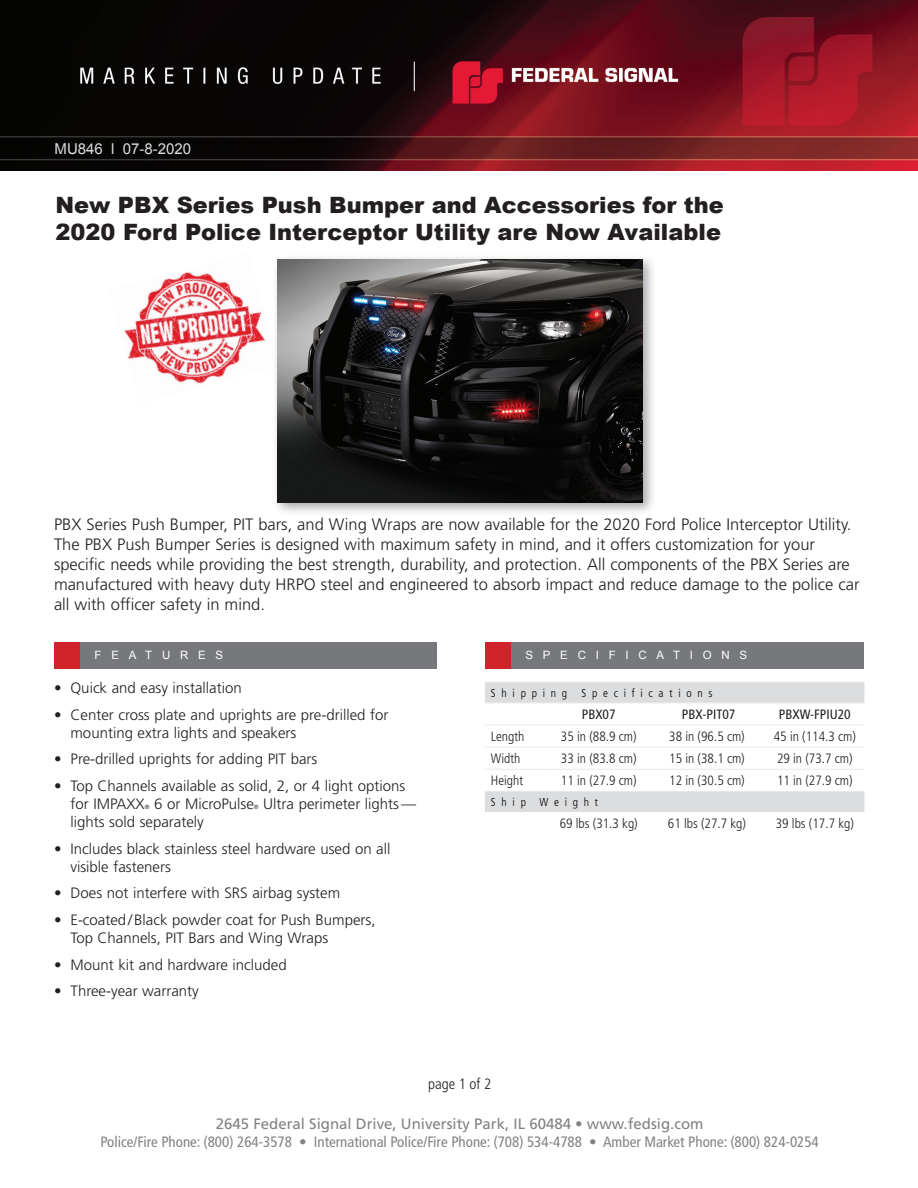
<style>
.page{position:relative;width:918px;height:1188px;background:#fff}
.page>*{position:absolute;margin:0;border:0;box-sizing:border-box;transform-origin:0 0}
.t1{font:900 22.5px/27px "Arial";color:#231f20}
.t2{font:300 16.5px/19.8px "Frutiger LT Std";color:#231f20}
.t3{font:300 15px/18px "Frutiger LT Std";color:#231f20}
.t4{font:condensed 15px "Frutiger LT Std";color:#808384}
.t5{font:15px "Frutiger LT Std";color:#808384}
.t6{font:15px "Arial";color:#dcdddf}
.t7{font:300 condensed 15px "Frutiger LT Std";color:#231f20}
.t8{font:300 condensed 13.5px "Frutiger LT Std";color:#231f20}
.t9{font:condensed 13.5px "Frutiger LT Std";color:#231f20}
.t10{font:300 condensed 11.55px "Frutiger LT Std";letter-spacing:.5em;color:#000}
.t11{font:11.55px "Arial";letter-spacing:.85em;color:#fff}
.t12{font:300 6px "Frutiger LT Std";color:#231f20}
</style>
<div class="page">
<img style="left:0;top:0;width:918px;height:171px">
<img style="left:124px;top:272px;width:142px;height:112px">
<div style="left:54px;top:642px;width:27px;height:27px;background:#d1232a"></div>
<div style="left:485px;top:642px;width:27px;height:27px;background:#d1232a"></div>
<div style="left:81px;top:642px;width:356px;height:27px;background:#76787b"></div>
<div style="left:512px;top:642px;width:352px;height:27px;background:#76787b"></div>
<div style="left:272px;top:254px;width:385px;height:263px;background:#231f20;opacity:.4"></div>
<img style="left:277px;top:259px;width:365px;height:243px">
<svg style="left:485px;top:683px;width:379px;height:129px"></svg>
<hr style="left:485px;top:682px;width:64px;height:1px;background:#e6e7e9">
<hr style="left:549px;top:682px;width:100px;height:1px;background:#e6e7e9">
<hr style="left:649px;top:682px;width:116px;height:1px;background:#e6e7e9">
<hr style="left:765px;top:682px;width:99px;height:1px;background:#e6e7e9">
<hr style="left:485px;top:703px;width:64px;height:1px;background:#e6e7e9">
<hr style="left:549px;top:703px;width:100px;height:1px;background:#e6e7e9">
<hr style="left:649px;top:703px;width:116px;height:1px;background:#e6e7e9">
<hr style="left:765px;top:703px;width:99px;height:1px;background:#e6e7e9">
<hr style="left:485px;top:725px;width:64px;height:1px;background:#e6e7e9">
<hr style="left:549px;top:725px;width:100px;height:1px;background:#e6e7e9">
<hr style="left:649px;top:725px;width:116px;height:1px;background:#e6e7e9">
<hr style="left:765px;top:725px;width:99px;height:1px;background:#e6e7e9">
<hr style="left:485px;top:747px;width:64px;height:1px;background:#e6e7e9">
<hr style="left:549px;top:747px;width:100px;height:1px;background:#e6e7e9">
<hr style="left:649px;top:747px;width:116px;height:1px;background:#e6e7e9">
<hr style="left:765px;top:747px;width:99px;height:1px;background:#e6e7e9">
<hr style="left:485px;top:769px;width:64px;height:1px;background:#e6e7e9">
<hr style="left:549px;top:769px;width:100px;height:1px;background:#e6e7e9">
<hr style="left:649px;top:769px;width:116px;height:1px;background:#e6e7e9">
<hr style="left:765px;top:769px;width:99px;height:1px;background:#e6e7e9">
<hr style="left:485px;top:791px;width:64px;height:1px;background:#e6e7e9">
<hr style="left:549px;top:791px;width:100px;height:1px;background:#e6e7e9">
<hr style="left:649px;top:791px;width:116px;height:1px;background:#e6e7e9">
<hr style="left:765px;top:791px;width:99px;height:1px;background:#e6e7e9">
<p class="t6" style="left:55px;top:139px;width:138px">MU846 l 07-8-2020</p>
<h1 class="t1" style="left:56px;top:191px;width:670px">New PBX Series Push Bumper and Accessories for the<br>2020 Ford Police Interceptor Utility are Now Available</h1>
<p class="t2" style="left:54px;top:515px;width:807px">PBX Series Push Bumper, PIT bars, and Wing Wraps are now available for the 2020 Ford Police Interceptor Utility.<br>The PBX Push Bumper Series is designed with maximum safety in mind, and it offers customization for your specific needs while providing the best strength, durability, and protection. All components of the PBX Series are manufactured with heavy duty HRPO steel and engineered to absorb impact and reduce damage to the police car all with officer safety in mind.</p>
<p class="t11" style="left:95px;top:648px;width:130px">FEATURES</p>
<p class="t11" style="left:526px;top:648px;width:223px">SPECIFICATIONS</p>
<p class="t3" style="left:54px;top:679px;width:189px">• Quick and easy installation</p>
<p class="t3" style="left:70px;top:706px;width:319px;text-indent:-16px">• Center cross plate and uprights are pre-drilled for mounting extra lights and speakers</p>
<p class="t3" style="left:54px;top:750px;width:265px">• Pre-drilled uprights for adding PIT bars</p>
<p class="t3" style="left:70px;top:777px;width:336px;text-indent:-16px">• Top Channels available as solid, 2, or 4 light options for IMPAXX</p>
<p class="t12" style="left:145px;top:804px;width:6px">®</p>
<p class="t3" style="left:154px;top:795px;width:101px">6 or MicroPulse</p>
<p class="t12" style="left:254px;top:804px;width:6px">®</p>
<p class="t3" style="left:263px;top:795px;width:154px">Ultra perimeter lights—</p>
<p class="t3" style="left:71px;top:813px;width:135px">lights sold separately</p>
<p class="t3" style="left:71px;top:840px;width:321px;text-indent:-16px">• Includes black stainless steel hardware used on all visible fasteners</p>
<p class="t3" style="left:54px;top:884px;width:288px">• Does not interfere with SRS airbag system</p>
<p class="t3" style="left:71px;top:911px;width:307px;text-indent:-16px">• E-coated/Black powder coat for Push Bumpers,<br>Top Channels, PIT Bars and Wing Wraps</p>
<p class="t3" style="left:54px;top:956px;width:234px">• Mount kit and hardware included</p>
<p class="t3" style="left:54px;top:982px;width:146px">• Three-year warranty</p>
<p class="t10" style="left:491px;top:686px;width:223px">Shipping Specifications</p>
<p class="t9" style="left:582px;top:706px;width:35px">PBX07</p>
<p class="t9" style="left:682px;top:706px;width:55px">PBX-PIT07</p>
<p class="t9" style="left:779px;top:706px;width:73px">PBXW-FPIU20</p>
<p class="t8" style="left:491px;top:729px;width:35px">Length</p>
<p class="t8" style="left:561px;top:729px;width:77px">35 in (88.9 cm)</p>
<p class="t8" style="left:669px;top:729px;width:77px">38 in (96.5 cm)</p>
<p class="t8" style="left:774px;top:729px;width:84px">45 in (114.3 cm)</p>
<p class="t8" style="left:491px;top:751px;width:31px">Width</p>
<p class="t8" style="left:561px;top:751px;width:77px">33 in (83.8 cm)</p>
<p class="t8" style="left:669px;top:751px;width:77px">15 in (38.1 cm)</p>
<p class="t8" style="left:777px;top:751px;width:77px">29 in (73.7 cm)</p>
<p class="t8" style="left:491px;top:773px;width:34px">Height</p>
<p class="t8" style="left:561px;top:773px;width:77px">11 in (27.9 cm)</p>
<p class="t8" style="left:669px;top:773px;width:77px">12 in (30.5 cm)</p>
<p class="t8" style="left:777px;top:773px;width:77px">11 in (27.9 cm)</p>
<p class="t10" style="left:491px;top:795px;width:109px">Ship Weight</p>
<p class="t8" style="left:560px;top:816px;width:80px">69 lbs (31.3 kg)</p>
<p class="t8" style="left:668px;top:816px;width:80px">61 lbs (27.7 kg)</p>
<p class="t8" style="left:776px;top:816px;width:80px">39 lbs (17.7 kg)</p>
<p class="t7" style="left:428px;top:1075px;width:64px">page 1 of 2</p>
<p class="t5" style="left:216px;top:1115px;width:489px">2645 Federal Signal Drive, University Park, IL 60484 • www.fedsig.com</p>
<p class="t4" style="left:101px;top:1134px;width:720px">Police/Fire Phone: (800) 264-3578 • International Police/Fire Phone: (708) 534-4788 • Amber Market Phone: (800) 824-0254</p>
</div>
